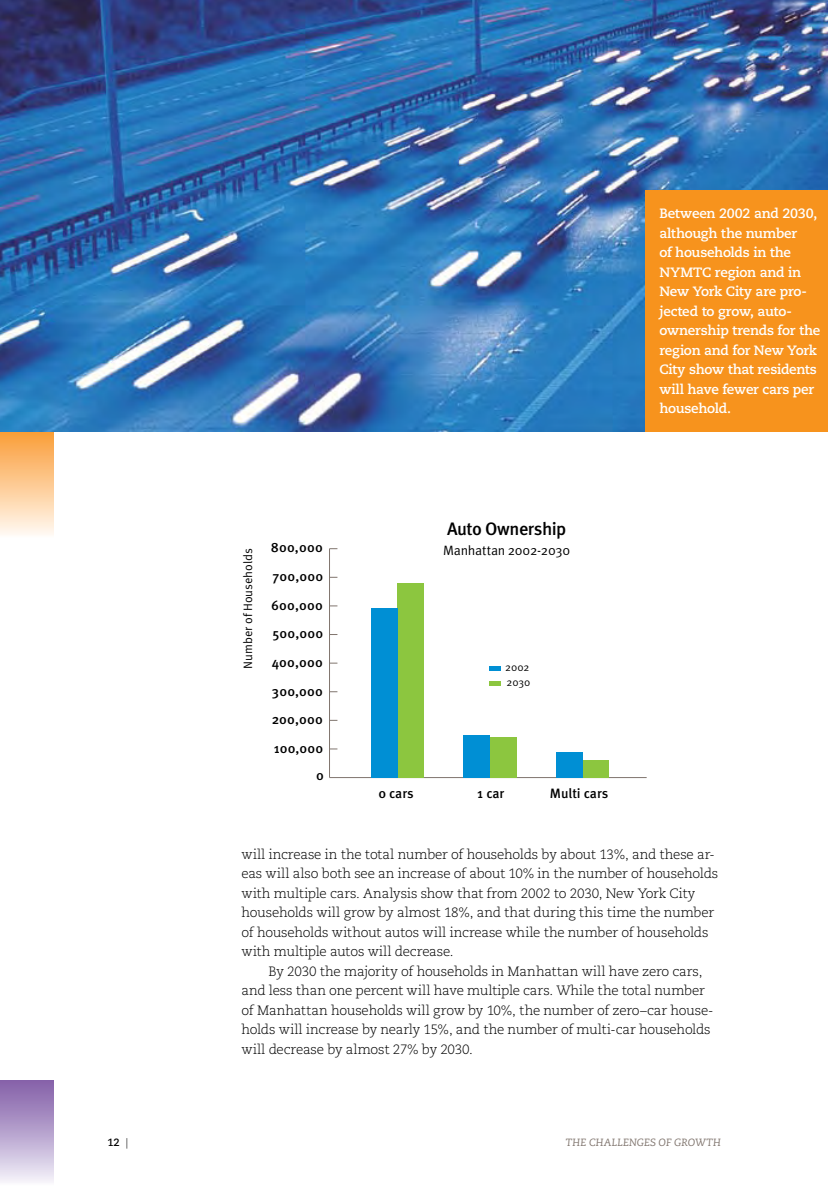
<style>
.page{position:relative;width:828px;height:1188px;background:#fff}
.page>*{position:absolute;margin:0;border:0;box-sizing:border-box;transform-origin:0 0}
.t1{font:500 18px "Meta OT";letter-spacing:-.03em;color:#000}
.t2{font:300 13.5px/19.5px "Caecilia LT Std";letter-spacing:-.015em;color:#000}
.t3{font:700 13.5px/19.5px "Caecilia LT Std";letter-spacing:-.02em;color:#fff}
.t4{font:500 13.5px "Meta OT";letter-spacing:.02em;color:#000}
.t5{font:13.5px "Meta OT";letter-spacing:-.02em;color:#000}
.t6{font:500 13.5px "Meta OT";letter-spacing:-.005em;color:#000}
.t7{font:12.15px "Meta OT";color:#000}
.t8{font:10.8px/15px "Meta OT";color:#000}
.t9{font:italic 10.5px "Caecilia LT Std";letter-spacing:.005em;color:#80756e}
.t10{font:700 10.5px "Caecilia LT Std";color:#000}
.t11{font:300 10.5px "Caecilia LT Std";color:#000}
</style>
<div class="page">
<img style="left:0;top:0;width:828px;height:432px">
<div style="left:646px;top:190px;width:182px;height:242px;background:#f7931d"></div>
<div style="left:0;top:432px;width:54px;height:106px;background:linear-gradient(to bottom,#fa9d37,#fffaf4)"></div>
<hr style="left:330px;top:777px;width:317px;height:1px;background:#80756e">
<hr style="left:329px;top:549px;width:1px;height:229px;background:#80756e">
<div style="left:398px;top:583px;width:26px;height:195px;background:#8cc63f"></div>
<div style="left:490px;top:738px;width:26px;height:40px;background:#8cc63f"></div>
<div style="left:582px;top:760px;width:27px;height:18px;background:#8cc63f"></div>
<div style="left:371px;top:608px;width:27px;height:170px;background:#008fd4"></div>
<div style="left:464px;top:736px;width:26px;height:42px;background:#008fd4"></div>
<div style="left:556px;top:752px;width:26px;height:26px;background:#008fd4"></div>
<div style="left:489px;top:666px;width:12px;height:5px;background:#008fd4"></div>
<div style="left:489px;top:681px;width:12px;height:5px;background:#8cc63f"></div>
<div style="left:0;top:1080px;width:54px;height:106px;background:linear-gradient(to bottom,#805aa6,#f4f2fa)"></div>
<p class="t7" style="left:241px;top:669px;width:122px;rotate:-90deg">Number of Households</p>
<p class="t4" style="left:271px;top:539px;width:53px">800,000</p>
<p class="t4" style="left:273px;top:568px;width:52px">700,000</p>
<p class="t4" style="left:271px;top:597px;width:53px">600,000</p>
<p class="t4" style="left:272px;top:625px;width:52px">500,000</p>
<p class="t4" style="left:272px;top:654px;width:53px">400,000</p>
<p class="t4" style="left:272px;top:682px;width:53px">300,000</p>
<p class="t4" style="left:272px;top:711px;width:53px">200,000</p>
<p class="t4" style="left:274px;top:740px;width:51px">100,000</p>
<p class="t4" style="left:316px;top:767px;width:9px">0</p>
<h1 class="t1" style="left:447px;top:518px;width:121px">Auto Ownership</h1>
<p class="t5" style="left:443px;top:542px;width:129px">Manhattan 2002-2030</p>
<p class="t8" style="left:505px;top:660px;width:27px">2002<br>2030</p>
<p class="t4" style="left:378px;top:785px;width:37px">0 cars</p>
<p class="t4" style="left:477px;top:785px;width:29px">1 car</p>
<p class="t6" style="left:550px;top:785px;width:60px">Multi cars</p>
<p class="t3" style="left:659px;top:204px;width:162px">Between 2002 and 2030, although the number<br>of households in the<br>NYMTC region and in<br>New York City are pro&shy;jected to grow, auto&shy;ownership trends for the region and for New York<br>City show that residents will have fewer cars per household.</p>
<p class="t2" style="left:242px;top:845px;width:478px">will increase in the total number of households by about 13%, and these ar&shy;eas will also both see an increase of about 10% in the number of households with multiple cars. Analysis show that from 2002 to 2030, New York City households will grow by almost 18%, and that during this time the number of households without autos will increase while the number of households with multiple autos will decrease.</p>
<p class="t2" style="left:242px;top:962px;width:473px;text-indent:27px">By 2030 the majority of households in Manhattan will have zero cars, and less than one percent will have multiple cars. While the total number of Manhattan households will grow by 10%, the number of zero–car house&shy;holds will increase by nearly 15%, and the number of multi-car households will decrease by almost 27% by 2030.</p>
<p class="t11" style="left:126px;top:1136px;width:4px">|</p>
<p class="t9" style="left:566px;top:1137px;width:156px">THE CHALLENGES OF GROWTH</p>
<p class="t10" style="left:107px;top:1136px;width:14px">12</p>
</div>
